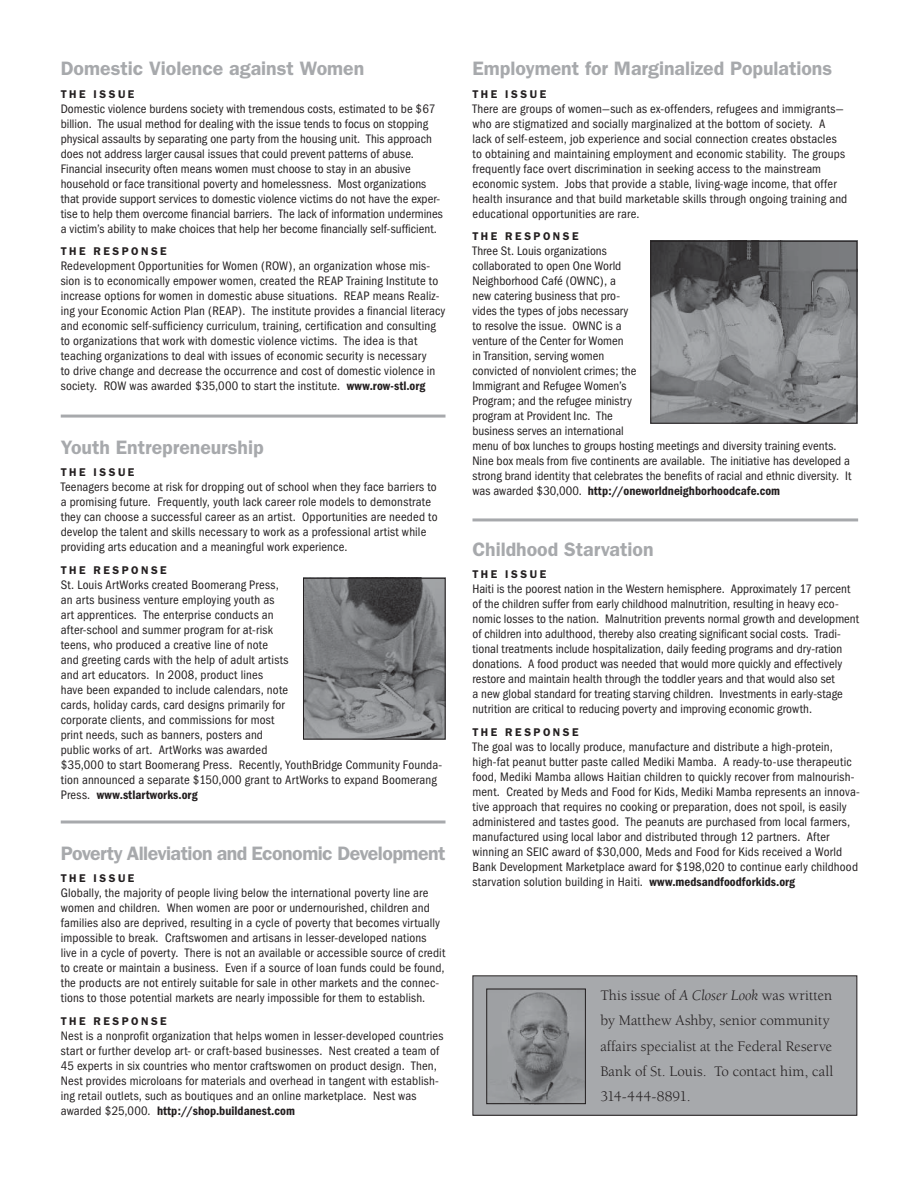
<style>
.page{position:relative;width:918px;height:1188px;background:#fff}
.page>*{position:absolute;margin:0;border:0;box-sizing:border-box;transform-origin:0 0}
.t1{font:600 19.5px "Franklin Gothic";letter-spacing:-.005em;color:#a7a9ac}
.t2{font:600 19.5px "Franklin Gothic";letter-spacing:-.03em;color:#a7a9ac}
.t3{font:15px/25.3px "Berkeley";letter-spacing:.01em;color:#231f20}
.t4{font:condensed 12.75px/15px "Franklin Gothic";letter-spacing:.01em;color:#231f20}
.t5{font:600 11.25px "Franklin Gothic";letter-spacing:.22em;color:#231f20}
.s1{font-weight:600}
.s2{font-style:italic}
</style>
<div class="page">
<div style="left:473px;top:976px;width:384px;height:139px;background:#a7a9ac"></div>
<div style="left:472px;top:975px;width:385px;height:141px;border:1px solid #231f20"></div>
<img style="left:488px;top:991px;width:96px;height:111px">
<div style="left:486px;top:989px;width:100px;height:115px;border:1px solid #231f20"></div>
<img style="left:305px;top:578px;width:141px;height:161px">
<div style="left:303px;top:578px;width:142px;height:161px;border:1px solid #231f20"></div>
<img style="left:652px;top:243px;width:203px;height:179px">
<div style="left:650px;top:241px;width:207px;height:183px;border:1px solid #231f20"></div>
<hr style="left:61px;top:415px;width:385px;height:3px;background:#a7a9ac">
<svg style="left:61px;top:820px;width:385px;height:4px;background:#bcbec0"></svg>
<hr style="left:472px;top:518px;width:386px;height:3px;background:#a7a9ac">
<h1 class="t1" style="left:61px;top:57px;width:305px">Domestic Violence against Women</h1>
<p class="t5" style="left:61px;top:87px;width:41px">The Iss</p>
<p class="t5" style="left:118px;top:87px;width:17px">ue</p>
<p class="t4" style="left:61px;top:101px;width:384px">Domestic violence burdens society with tremendous costs, estimated to be $67 billion. The usual method for dealing with the issue tends to focus on stopping physical assaults by separating one party from the housing unit. This approach does not address larger causal issues that could prevent patterns of abuse.<br>Financial insecurity often means women must choose to stay in an abusive household or face transitional poverty and homelessness. Most organizations that provide support services to domestic violence victims do not have the exper&shy;tise to help them overcome financial barriers. The lack of information undermines a victim’s ability to make choices that help her become financially self-sufficient.</p>
<p class="t5" style="left:61px;top:245px;width:100px">The Res po nse</p>
<p class="t4" style="left:61px;top:259px;width:386px">Redevelopment Opportunities for Women (ROW), an organization whose mis&shy;sion is to economically empower women, created the REAP Training Institute to increase options for women in domestic abuse situations. REAP means Realiz&shy;ing your Economic Action Plan (REAP). The institute provides a financial literacy and economic self-sufficiency curriculum, training, certification and consulting to organizations that work with domestic violence victims. The idea is that teaching organizations to deal with issues of economic security is necessary<br>to drive change and decrease the occurrence and cost of domestic violence in society. ROW was awarded $35,000 to start the institute. <span class="s1">www.row-stl.org</span></p>
<h1 class="t1" style="left:61px;top:436px;width:204px">Youth Entrepreneurship</h1>
<p class="t5" style="left:61px;top:466px;width:41px">The Iss</p>
<p class="t5" style="left:118px;top:466px;width:17px">ue</p>
<p class="t4" style="left:61px;top:480px;width:378px">Teenagers become at risk for dropping out of school when they face barriers to a promising future. Frequently, youth lack career role models to demonstrate they can choose a successful career as an artist. Opportunities are needed to develop the talent and skills necessary to work as a professional artist while providing arts education and a meaningful work experience.</p>
<p class="t5" style="left:61px;top:563px;width:100px">The Res po nse</p>
<p class="t4" style="left:61px;top:577px;width:383px">St. Louis ArtWorks created Boomerang Press,<br>an arts business venture employing youth as<br>art apprentices. The enterprise conducts an<br>after-school and summer program for at-risk<br>teens, who produced a creative line of note<br>and greeting cards with the help of adult artists<br>and art educators. In 2008, product lines<br>have been expanded to include calendars, note<br>cards, holiday cards, card designs primarily for<br>corporate clients, and commissions for most<br>print needs, such as banners, posters and<br>public works of art. ArtWorks was awarded<br>$35,000 to start Boomerang Press. Recently, YouthBridge Community Founda&shy;tion announced a separate $150,000 grant to ArtWorks to expand Boomerang Press. <span class="s1">www.stlartworks.org</span></p>
<h1 class="t2" style="left:61px;top:842px;width:386px">Poverty Alleviation and Economic Development</h1>
<p class="t5" style="left:61px;top:872px;width:41px">The Iss</p>
<p class="t5" style="left:118px;top:872px;width:17px">ue</p>
<p class="t4" style="left:61px;top:886px;width:386px">Globally, the majority of people living below the international poverty line are women and children. When women are poor or undernourished, children and families also are deprived, resulting in a cycle of poverty that becomes virtually impossible to break. Craftswomen and artisans in lesser-developed nations live in a cycle of poverty. There is not an available or accessible source of credit to create or maintain a business. Even if a source of loan funds could be found, the products are not entirely suitable for sale in other markets and the connec&shy;tions to those potential markets are nearly impossible for them to establish.</p>
<p class="t5" style="left:61px;top:1014px;width:100px">The Res po nse</p>
<p class="t4" style="left:61px;top:1028px;width:384px">Nest is a nonprofit organization that helps women in lesser-developed countries start or further develop art- or craft-based businesses. Nest created a team of 45 experts in six countries who mentor craftswomen on product design. Then, Nest provides microloans for materials and overhead in tangent with establish&shy;ing retail outlets, such as boutiques and an online marketplace. Nest was awarded $25,000. <span class="s1">http://shop.buildanest.com</span></p>
<h1 class="t1" style="left:472px;top:57px;width:361px">Employment for Marginalized Populations</h1>
<p class="t5" style="left:472px;top:87px;width:41px">The Iss</p>
<p class="t5" style="left:530px;top:87px;width:17px">ue</p>
<p class="t4" style="left:472px;top:101px;width:376px">There are groups of women—such as ex-offenders, refugees and immigrants— who are stigmatized and socially marginalized at the bottom of society. A lack of self-esteem, job experience and social connection creates obstacles to obtaining and maintaining employment and economic stability. The groups frequently face overt discrimination in seeking access to the mainstream economic system. Jobs that provide a stable, living-wage income, that offer health insurance and that build marketable skills through ongoing training and educational opportunities are rare.</p>
<p class="t5" style="left:472px;top:230px;width:100px">The Res po nse</p>
<p class="t4" style="left:472px;top:244px;width:380px">Three St. Louis organizations<br>collaborated to open One World<br>Neighborhood Café (OWNC), a<br>new catering business that pro-<br>vides the types of jobs necessary<br>to resolve the issue. OWNC is a<br>venture of the Center for Women<br>in Transition, serving women<br>convicted of nonviolent crimes; the<br>Immigrant and Refugee Women’s<br>Program; and the refugee ministry<br>program at Provident Inc. The<br>business serves an international<br>menu of box lunches to groups hosting meetings and diversity training events.<br>Nine box meals from five continents are available. The initiative has developed a strong brand identity that celebrates the benefits of racial and ethnic diversity. It was awarded $30,000. <span class="s1">http://oneworldneighborhoodcafe.com</span></p>
<h1 class="t1" style="left:472px;top:538px;width:183px">Childhood Starvation</h1>
<p class="t5" style="left:472px;top:568px;width:41px">The Iss</p>
<p class="t5" style="left:530px;top:568px;width:17px">ue</p>
<p class="t4" style="left:472px;top:582px;width:388px">Haiti is the poorest nation in the Western hemisphere. Approximately 17 percent of the children suffer from early childhood malnutrition, resulting in heavy eco&shy;nomic losses to the nation. Malnutrition prevents normal growth and development of children into adulthood, thereby also creating significant social costs. Tradi&shy;tional treatments include hospitalization, daily feeding programs and dry-ration donations. A food product was needed that would more quickly and effectively restore and maintain health through the toddler years and that would also set<br>a new global standard for treating starving children. Investments in early-stage nutrition are critical to reducing poverty and improving economic growth.</p>
<p class="t5" style="left:472px;top:725px;width:100px">The Res po nse</p>
<p class="t4" style="left:472px;top:739px;width:389px">The goal was to locally produce, manufacture and distribute a high-protein, high-fat peanut butter paste called Mediki Mamba. A ready-to-use therapeutic food, Mediki Mamba allows Haitian children to quickly recover from malnourish&shy;ment. Created by Meds and Food for Kids, Mediki Mamba represents an innova&shy;tive approach that requires no cooking or preparation, does not spoil, is easily administered and tastes good. The peanuts are purchased from local farmers, manufactured using local labor and distributed through 12 partners. After winning an SEIC award of $30,000, Meds and Food for Kids received a World Bank Development Marketplace award for $198,020 to continue early childhood starvation solution building in Haiti. <span class="s1">www.medsandfoodforkids.org</span></p>
<p class="t3" style="left:600px;top:983px;width:234px">This issue of <span class="s2">A Closer Look</span> was written by Matthew Ashby, senior community affairs specialist at the Federal Reserve Bank of St. Louis. To contact him, call 314-444-8891.</p>
</div>
